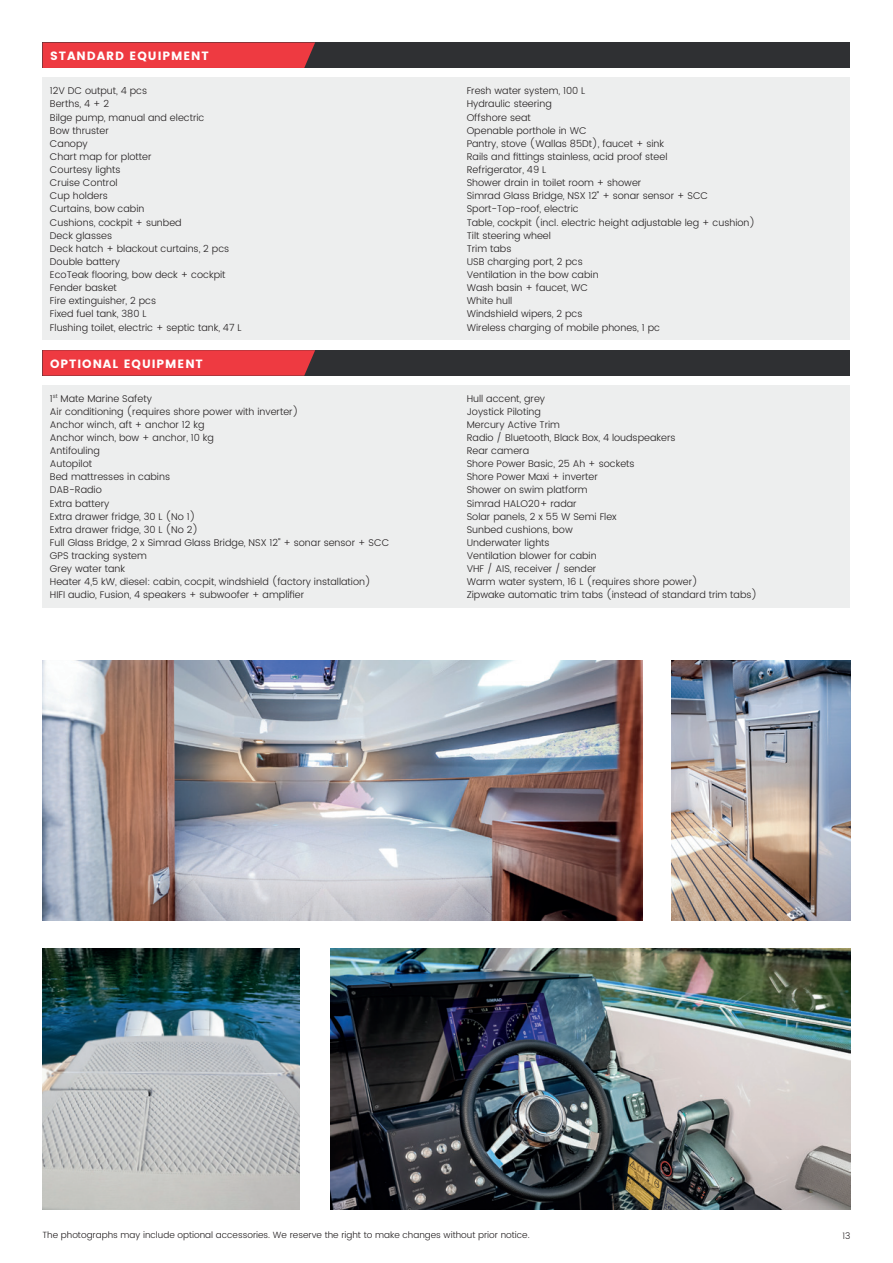
<style>
.page{position:relative;width:893px;height:1263px;background:#fff}
.page>*{position:absolute;margin:0;border:0;box-sizing:border-box;transform-origin:0 0}
.Leipis_FIN{font:12px "Poppins";letter-spacing:.08em;color:#fff}
.t1{font:300 9.75px/13.2px "Poppins";color:#231f20}
.t2{font:300 9px "Poppins";color:#231f20}
</style>
<div class="page">
<div style="left:43px;top:77px;width:807px;height:263px;background:#edeeee"></div>
<div style="left:43px;top:385px;width:807px;height:223px;background:#edeeee"></div>
<img style="left:43px;top:660px;width:599px;height:261px">
<img style="left:43px;top:948px;width:256px;height:261px">
<img style="left:671px;top:660px;width:179px;height:261px">
<img style="left:331px;top:948px;width:519px;height:261px">
<div style="left:43px;top:43px;width:807px;height:25px;background:#2f3033"></div>
<div style="left:43px;top:43px;width:272px;height:25px;background:#ee3a41"></div>
<div style="left:43px;top:350px;width:807px;height:26px;background:#2f3033"></div>
<svg style="left:43px;top:350px;width:272px;height:26px;background:#e63940"></svg>
<p class="Leipis_FIN" style="left:50px;top:49px;width:160px">STANDARD EQUIPMENT</p>
<p class="t1" style="left:50px;top:85px;width:99px">12V DC output, 4 pcs</p>
<p class="t1" style="left:50px;top:98px;width:61px">Berths, 4 + 2</p>
<p class="t1" style="left:50px;top:111px;width:156px">Bilge pump, manual and electric</p>
<p class="t1" style="left:50px;top:124px;width:60px">Bow thruster</p>
<p class="t1" style="left:50px;top:137px;width:39px">Canopy</p>
<p class="t1" style="left:50px;top:150px;width:103px">Chart map for plotter</p>
<p class="t1" style="left:50px;top:163px;width:72px">Courtesy lights</p>
<p class="t1" style="left:50px;top:177px;width:69px">Cruise Control</p>
<p class="t1" style="left:50px;top:190px;width:59px">Cup holders</p>
<p class="t1" style="left:50px;top:203px;width:96px">Curtains, bow cabin</p>
<p class="t1" style="left:50px;top:216px;width:133px">Cushions, cockpit + sunbed</p>
<p class="t1" style="left:50px;top:229px;width:64px">Deck glasses</p>
<p class="t1" style="left:50px;top:242px;width:181px">Deck hatch + blackout curtains, 2 pcs</p>
<p class="t1" style="left:50px;top:255px;width:72px">Double battery</p>
<p class="t1" style="left:50px;top:268px;width:177px">EcoTeak flooring, bow deck + cockpit</p>
<p class="t1" style="left:50px;top:282px;width:68px">Fender basket</p>
<p class="t1" style="left:50px;top:295px;width:108px">Fire extinguisher, 2 pcs</p>
<p class="t1" style="left:50px;top:308px;width:98px">Fixed fuel tank, 380 L</p>
<p class="t1" style="left:50px;top:321px;width:193px">Flushing toilet, electric + septic tank, 47 L</p>
<p class="Leipis_FIN" style="left:50px;top:356px;width:154px">OPTIONAL EQUIPMENT</p>
<p class="t1" style="left:50px;top:392px;width:103px">1<sup>st</sup> Mate Marine Safety</p>
<p class="t1" style="left:50px;top:405px;width:250px">Air conditioning (requires shore power with inverter)</p>
<p class="t1" style="left:50px;top:418px;width:156px">Anchor winch, aft + anchor 12 kg</p>
<p class="t1" style="left:50px;top:431px;width:166px">Anchor winch, bow + anchor, 10 kg</p>
<p class="t1" style="left:50px;top:444px;width:51px">Antifouling</p>
<p class="t1" style="left:50px;top:457px;width:44px">Autopilot</p>
<p class="t1" style="left:50px;top:471px;width:122px">Bed mattresses in cabins</p>
<p class="t1" style="left:50px;top:484px;width:53px">DAB-Radio</p>
<p class="t1" style="left:50px;top:497px;width:61px">Extra battery</p>
<p class="t1" style="left:50px;top:510px;width:147px">Extra drawer fridge, 30 L (No 1)</p>
<p class="t1" style="left:50px;top:523px;width:150px">Extra drawer fridge, 30 L (No 2)</p>
<p class="t1" style="left:50px;top:536px;width:341px">Full Glass Bridge, 2 x Simrad Glass Bridge, NSX 12" + sonar sensor + SCC</p>
<p class="t1" style="left:50px;top:549px;width:99px">GPS tracking system</p>
<p class="t1" style="left:50px;top:562px;width:77px">Grey water tank</p>
<p class="t1" style="left:50px;top:576px;width:322px">Heater 4,5 kW, diesel: cabin, cocpit, windshield (factory installation)</p>
<p class="t1" style="left:50px;top:589px;width:256px">HIFI audio, Fusion, 4 speakers + subwoofer + amplifier</p>
<p class="t1" style="left:467px;top:85px;width:120px">Fresh water system, 100 L</p>
<p class="t1" style="left:467px;top:98px;width:87px">Hydraulic steering</p>
<p class="t1" style="left:467px;top:111px;width:66px">Offshore seat</p>
<p class="t1" style="left:467px;top:124px;width:122px">Openable porthole in WC</p>
<p class="t1" style="left:467px;top:137px;width:199px">Pantry, stove (Wallas 85Dt), faucet + sink</p>
<p class="t1" style="left:467px;top:150px;width:202px">Rails and fittings stainless, acid proof steel</p>
<p class="t1" style="left:467px;top:163px;width:81px">Refrigerator, 49 L</p>
<p class="t1" style="left:467px;top:177px;width:176px">Shower drain in toilet room + shower</p>
<p class="t1" style="left:467px;top:190px;width:243px">Simrad Glass Bridge, NSX 12" + sonar sensor + SCC</p>
<p class="t1" style="left:467px;top:203px;width:114px">Sport-Top-roof, electric</p>
<p class="t1" style="left:467px;top:216px;width:290px">Table, cockpit (incl. electric height adjustable leg + cushion)</p>
<p class="t1" style="left:467px;top:229px;width:86px">Tilt steering wheel</p>
<p class="t1" style="left:467px;top:242px;width:46px">Trim tabs</p>
<p class="t1" style="left:467px;top:255px;width:118px">USB charging port, 2 pcs</p>
<p class="t1" style="left:467px;top:268px;width:133px">Ventilation in the bow cabin</p>
<p class="t1" style="left:467px;top:282px;width:123px">Wash basin + faucet, WC</p>
<p class="t1" style="left:467px;top:295px;width:47px">White hull</p>
<p class="t1" style="left:467px;top:308px;width:195px">Windshield wipers, 2 pcs<br>Wireless charging of mobile phones, 1 pc</p>
<p class="t1" style="left:467px;top:392px;width:80px">Hull accent, grey</p>
<p class="t1" style="left:467px;top:405px;width:76px">Joystick Piloting</p>
<p class="t1" style="left:467px;top:418px;width:95px">Mercury Active Trim</p>
<p class="t1" style="left:467px;top:431px;width:210px">Radio / Bluetooth, Black Box, 4 loudspeakers</p>
<p class="t1" style="left:467px;top:444px;width:64px">Rear camera</p>
<p class="t1" style="left:467px;top:457px;width:169px">Shore Power Basic, 25 Ah + sockets</p>
<p class="t1" style="left:467px;top:471px;width:133px">Shore Power Maxi + inverter</p>
<p class="t1" style="left:467px;top:484px;width:123px">Shower on swim platform</p>
<p class="t1" style="left:467px;top:497px;width:112px">Simrad HALO20+ radar</p>
<p class="t1" style="left:467px;top:510px;width:152px">Solar panels, 2 x 55 W Semi Flex</p>
<p class="t1" style="left:467px;top:523px;width:108px">Sunbed cushions, bow</p>
<p class="t1" style="left:467px;top:536px;width:84px">Underwater lights</p>
<p class="t1" style="left:467px;top:549px;width:132px">Ventilation blower for cabin</p>
<p class="t1" style="left:467px;top:562px;width:131px">VHF / AIS, receiver / sender</p>
<p class="t1" style="left:467px;top:576px;width:233px">Warm water system, 16 L (requires shore power)</p>
<p class="t1" style="left:467px;top:589px;width:292px">Zipwake automatic trim tabs (instead of standard trim tabs)</p>
<p class="t2" style="left:43px;top:1228px;width:489px">The photographs may include optional accessories. We reserve the right to make changes without prior notice.</p>
<p class="t2" style="left:842px;top:1230px;width:9px">13</p>
</div>
